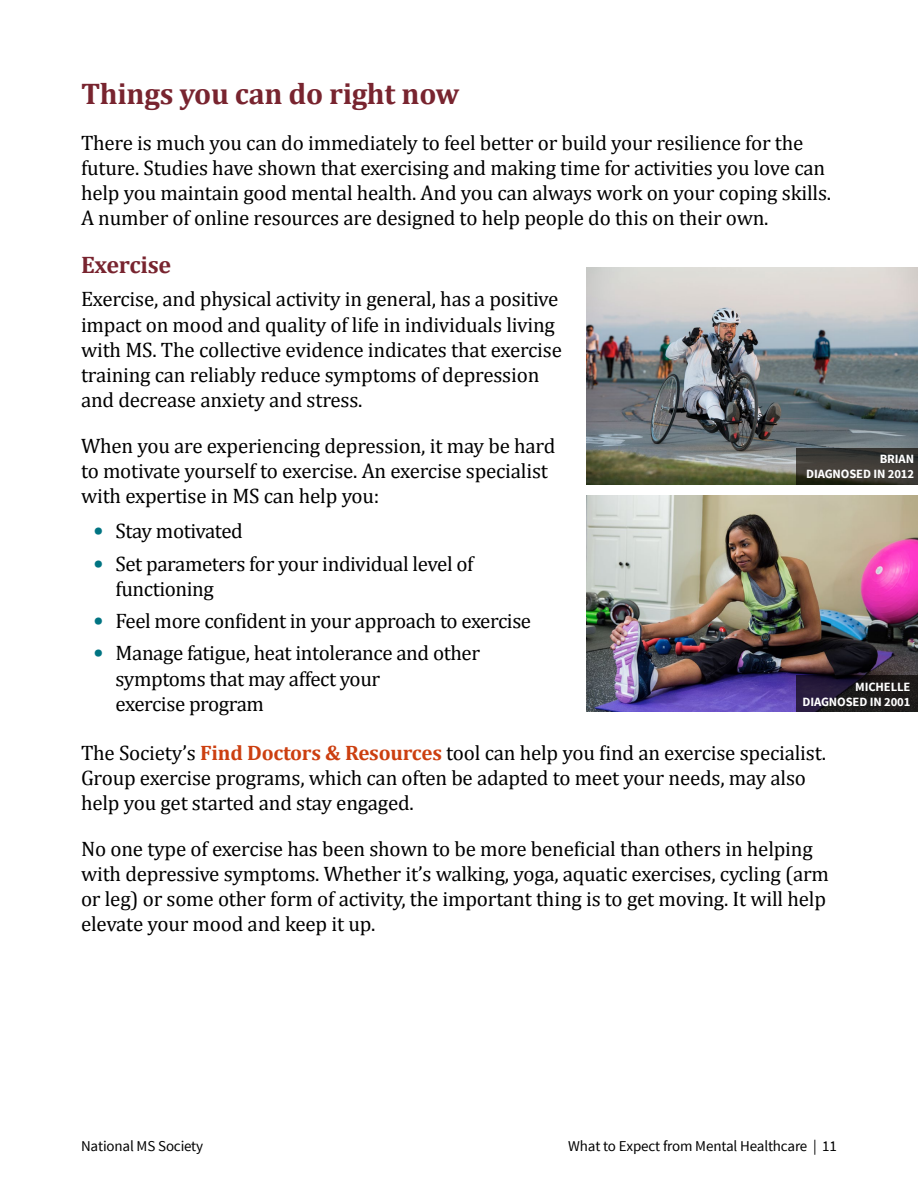
<style>
.page{position:relative;width:918px;height:1188px;background:#fff}
.page>*{position:absolute;margin:0;border:0;box-sizing:border-box;transform-origin:0 0}
.t1{font:700 30px "Cambria";letter-spacing:-.01em;color:#78242f}
.subtitle{font:700 24px "Cambria";letter-spacing:-.01em;color:#78242f}
.t2{font:21px/25.2px "Cambria";letter-spacing:-.01em;color:#000}
.t3{font:15px "Source Sans Pro";letter-spacing:-.01em;color:#000}
.callout_SSP{font:700 12.6px "Source Sans Pro";letter-spacing:-.01em;color:#fff}
.s1{font-size:24px;color:#007482}
.s2{font-weight:700;color:#cc3f10}
</style>
<div class="page">
<img style="left:587px;top:495px;width:331px;height:217px">
<svg style="left:797px;top:676px;width:121px;height:36px;background:#1e1924"></svg>
<img style="left:586px;top:268px;width:331px;height:216px">
<svg style="left:797px;top:448px;width:121px;height:36px;background:#393731"></svg>
<p class="t1" style="left:81px;top:73px;width:380px">Things you can do right now</p>
<p class="t2" style="left:81px;top:130px;width:752px">There is much you can do immediately to feel better or build your resilience for the future. Studies have shown that exercising and making time for activities you love can help you maintain good mental health. And you can always work on your coping skills.<br>A number of online resources are designed to help people do this on their own.</p>
<p class="subtitle" style="left:81px;top:248px;width:92px">Exercise</p>
<p class="t2" style="left:81px;top:287px;width:483px">Exercise, and physical activity in general, has a positive impact on mood and quality of life in individuals living with MS. The collective evidence indicates that exercise training can reliably reduce symptoms of depression and decrease anxiety and stress.</p>
<p class="t2" style="left:81px;top:433px;width:476px">When you are experiencing depression, it may be hard to motivate yourself to exercise. An exercise specialist with expertise in MS can help you:</p>
<p class="t2" style="left:93px;top:519px;width:151px"><span class="s1">•</span> Stay motivated</p>
<p class="t2" style="left:116px;top:551px;width:360px;text-indent:-22px"><span class="s1">•</span> Set parameters for your individual level of functioning</p>
<p class="t2" style="left:93px;top:608px;width:440px"><span class="s1">•</span> Feel more confident in your approach to exercise</p>
<p class="t2" style="left:116px;top:641px;width:366px;text-indent:-22px"><span class="s1">•</span> Manage fatigue, heat intolerance and other symptoms that may affect your<br>exercise program</p>
<p class="t2" style="left:81px;top:740px;width:747px">The Society’s <span class="s2">Find Doctors &amp; Resources</span> tool can help you find an exercise specialist.<br>Group exercise programs, which can often be adapted to meet your needs, may also help you get started and stay engaged.</p>
<p class="t2" style="left:81px;top:836px;width:750px">No one type of exercise has been shown to be more beneficial than others in helping with depressive symptoms. Whether it’s walking, yoga, aquatic exercises, cycling (arm or leg) or some other form of activity, the important thing is to get moving. It will help elevate your mood and keep it up.</p>
<p class="callout_SSP" style="left:880px;top:451px;width:36px">BRIAN</p>
<p class="callout_SSP" style="left:806px;top:466px;width:109px">DIAGNOSED IN 2012</p>
<p class="callout_SSP" style="left:855px;top:678px;width:57px">MICHELLE</p>
<p class="callout_SSP" style="left:803px;top:693px;width:109px">DIAGNOSED IN 2001</p>
<p class="t3" style="left:81px;top:1136px;width:124px">National MS Society</p>
<p class="t3" style="left:568px;top:1136px;width:270px">What to Expect from Mental Healthcare | 11</p>
</div>
